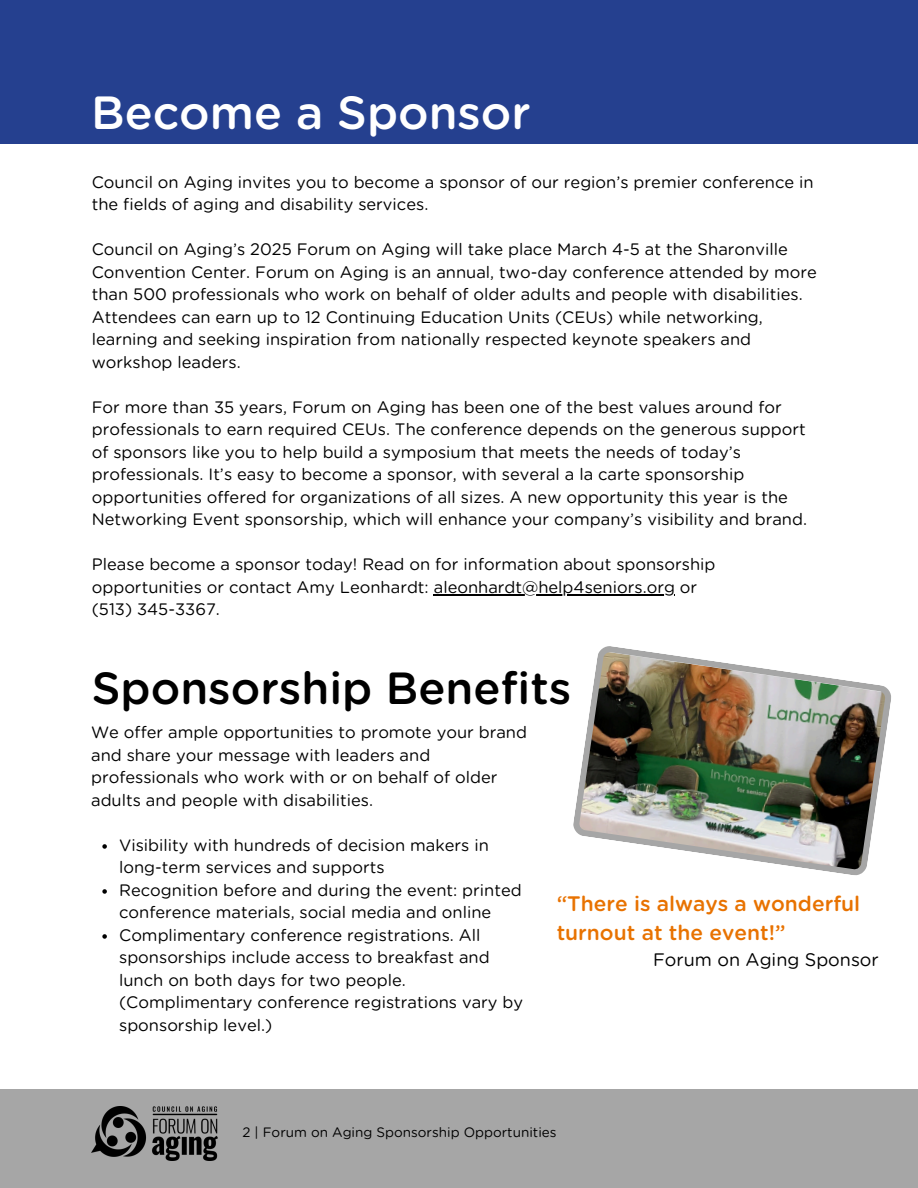
<style>
.page{position:relative;width:918px;height:1188px;background:#fff}
.page>*{position:absolute;margin:0;border:0;box-sizing:border-box;transform-origin:0 0}
.t1{font:500 46.5px "Gotham Rounded";color:#fff}
.t2{font:500 45px "Gotham Rounded";color:#000}
.t3{font:500 21px/29.2px "Gotham Rounded";color:#e87200}
.t4{font:18px "Gotham Rounded";color:#000}
.t5{font:16.5px/22.5px "Gotham Rounded";color:#000}
.t6{font:13.5px "Gotham Rounded";color:#000}
</style>
<div class="page">
<div style="left:0;top:0;width:918px;height:144px;background:#25408f"></div>
<div style="left:0;top:1089px;width:918px;height:99px;background:#a6a6a6"></div>
<img style="left:92px;top:1107px;width:126px;height:54px">
<img style="left:573px;top:646px;width:318px;height:230px">
<hr style="left:434px;top:594px;width:241px;height:1px;background:#000">
<svg style="left:102px;top:844px;width:5px;height:5px"></svg>
<svg style="left:102px;top:889px;width:5px;height:5px"></svg>
<svg style="left:102px;top:934px;width:5px;height:5px"></svg>
<h3 class="t1" style="left:91px;top:92px;width:441px">Become a Sponsor</h3>
<h3 class="t5" style="left:92px;top:172px;width:723px">Council on Aging invites you to become a sponsor of our region’s premier conference in the fields of aging and disability services.</h3>
<h3 class="t5" style="left:92px;top:239px;width:727px">Council on Aging’s 2025 Forum on Aging will take place March 4-5 at the Sharonville Convention Center. Forum on Aging is an annual, two-day conference attended by more than 500 professionals who work on behalf of older adults and people with disabilities.<br>Attendees can earn up to 12 Continuing Education Units (CEUs) while networking, learning and seeking inspiration from nationally respected keynote speakers and workshop leaders.</h3>
<h3 class="t5" style="left:92px;top:397px;width:717px">For more than 35 years, Forum on Aging has been one of the best values around for professionals to earn required CEUs. The conference depends on the generous support of sponsors like you to help build a symposium that meets the needs of today’s professionals. It’s easy to become a sponsor, with several a la carte sponsorship opportunities offered for organizations of all sizes. A new opportunity this year is the Networking Event sponsorship, which will enhance your company’s visibility and brand.</h3>
<p class="t5" style="left:92px;top:554px;width:625px">Please become a sponsor today! Read on for information about sponsorship opportunities or contact Amy Leonhardt: aleonhardt@help4seniors.org or</p>
<h1 class="t5" style="left:92px;top:599px;width:130px">(513) 345-3367.</h1>
<p class="t2" style="left:92px;top:668px;width:481px">Sponsorship Benefits</p>
<p class="t5" style="left:91px;top:722px;width:437px">We offer ample opportunities to promote your brand and share your message with leaders and professionals who work with or on behalf of older adults and people with disabilities.</p>
<p class="t5" style="left:119px;top:835px;width:371px">Visibility with hundreds of decision makers in long-term services and supports</p>
<h2 class="t5" style="left:119px;top:880px;width:404px">Recognition before and during the event: printed conference materials, social media and online</h2>
<p class="t5" style="left:119px;top:925px;width:406px">Complimentary conference registrations. All sponsorships include access to breakfast and lunch on both days for two people. (Complimentary conference registrations vary by sponsorship level.)</p>
<p class="t3" style="left:557px;top:890px;width:305px">“There is always a wonderful turnout at the event!”</p>
<p class="t4" style="left:653px;top:951px;width:227px">Forum on Aging Sponsor</p>
<h3 class="t6" style="left:242px;top:1126px;width:316px">2 | Forum on Aging Sponsorship Opportunities</h3>
</div>
